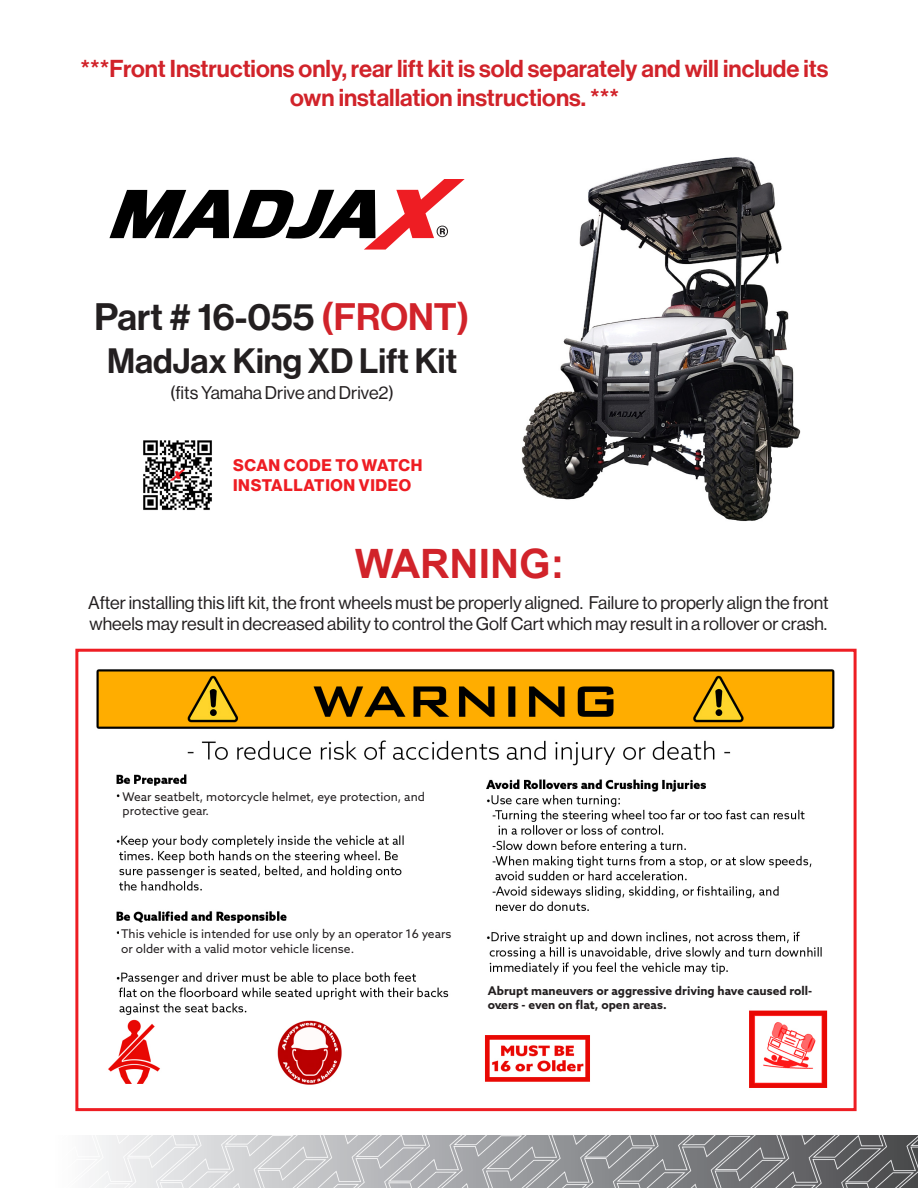
<style>
.page{position:relative;width:918px;height:1188px;background:#fff}
.page>*{position:absolute;margin:0;border:0;box-sizing:border-box;transform-origin:0 0}
.t1{font:700 40.5px "Arial";color:#d1232a}
.t2{font:37.5px "N Haas Grotesk DS Pro 65 Md";color:#231f20}
.t3{font:34.5px "N Haas Grotesk DS Pro 65 Md";color:#231f20}
.t4{font:24px/28.8px "N Haas Grotesk DS Pro 65 Md";color:#d1232a;text-align:center}
.t5{font:18px/21.6px "N Haas Grotesk DS Pro 55 Rg";color:#231f20}
.t6{font:16.5px "N Haas Grotesk DS Pro 75 Bd";letter-spacing:.04em;color:#ee1d23}
.t7{font:12px/14.4px "Azo Sans";color:#231f20}
.t8{font:700 12px/14.4px "Azo Sans";color:#231f20}
.s1{color:#d1232a}
</style>
<div class="page">
<img style="left:75px;top:1111px;width:843px;height:25px">
<img style="left:95px;top:1136px;width:823px;height:52px">
<svg style="left:109px;top:179px;width:356px;height:71px"></svg>
<img style="left:143px;top:440px;width:69px;height:70px">
<img style="left:521px;top:157px;width:280px;height:364px">
<img style="left:96px;top:669px;width:739px;height:419px">
<div style="left:75px;top:649px;width:782px;height:462px;border:3px solid #ee1d23"></div>
<svg style="left:109px;top:922px;width:322px;height:38px"></svg>
<svg style="left:484px;top:990px;width:322px;height:35px"></svg>
<svg style="left:109px;top:785px;width:299px;height:38px"></svg>
<p class="t4" style="left:81px;top:55px;width:750px">***Front Instructions only, rear lift kit is sold separately and will include its own installation instructions. ***</p>
<p class="t2" style="left:94px;top:295px;width:377px">Part # 16-055 <span class="s1">(FRONT)</span></p>
<p class="t3" style="left:107px;top:341px;width:352px">MadJax King XD Lift Kit</p>
<p class="t5" style="left:170px;top:382px;width:225px">(fits Yamaha Drive and Drive2)</p>
<p class="t6" style="left:233px;top:456px;width:191px">SCAN CODE TO WATCH</p>
<p class="t6" style="left:233px;top:476px;width:179px">INSTALLATION VIDEO</p>
<p class="t1" style="left:355px;top:535px;width:211px">WARNING:</p>
<p class="t5" style="left:88px;top:592px;width:742px">After installing this lift kit, the front wheels must be properly aligned. Failure to properly align the front wheels may result in decreased ability to control the Golf Cart which may result in a rollover or crash.</p>
<p class="t7" style="left:123px;top:789px;width:304px">Wear seatbelt, motorcycle helmet, eye protection, and protective gear.</p>
<p class="t7" style="left:121px;top:927px;width:332px">This vehicle is intended for use only by an operator 16 years or older with a valid motor vehicle license.</p>
<p class="t8" style="left:488px;top:983px;width:326px">Abrupt maneuvers or aggressive driving have caused roll&shy;overs - even on flat, open areas.</p>
</div>
